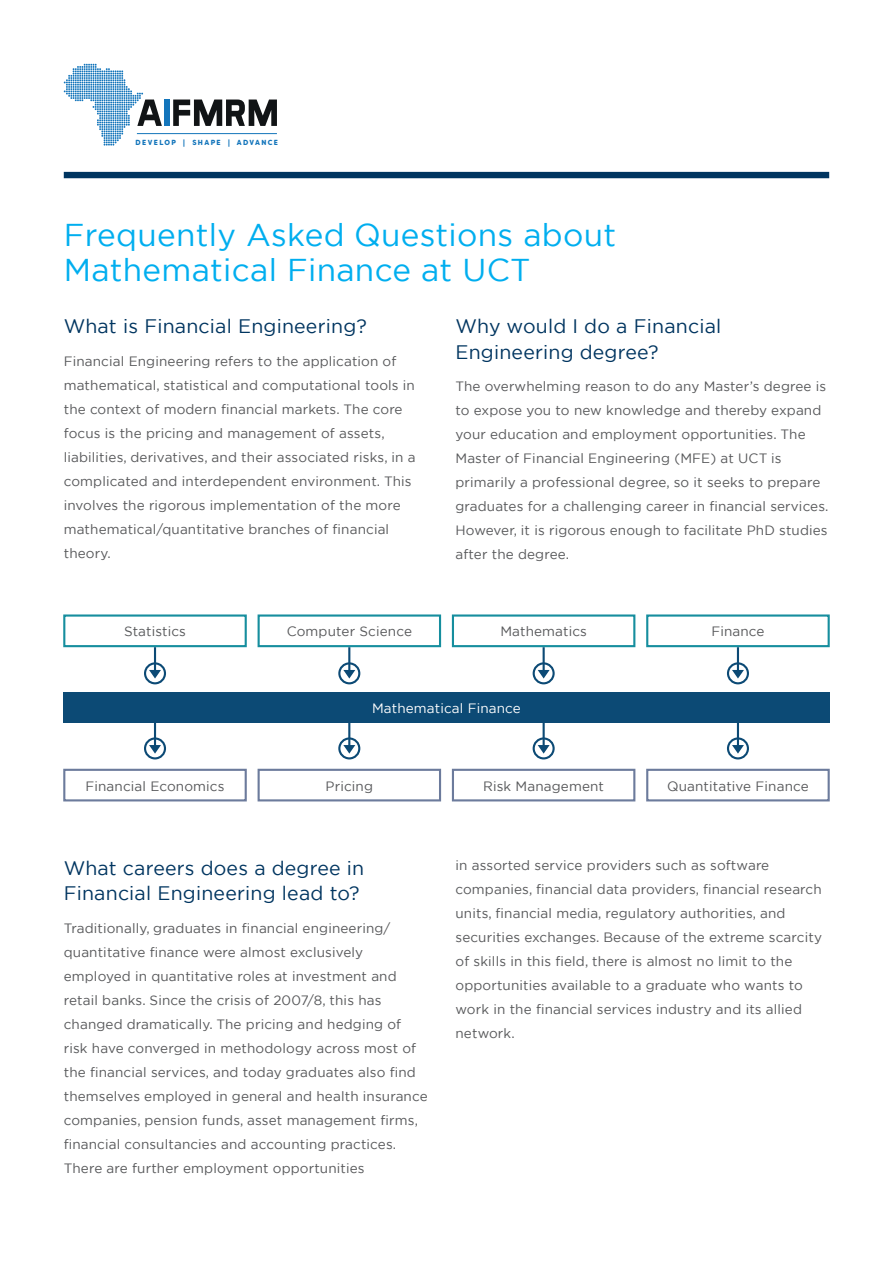
<style>
.page{position:relative;width:893px;height:1263px;background:#fff}
.page>*{position:absolute;margin:0;border:0;box-sizing:border-box;transform-origin:0 0}
.t1{font:31.5px/34.5px "Gotham";letter-spacing:.01em;color:#00aeef}
.t2{font:19.5px/25.5px "Gotham";letter-spacing:.01em;color:#003560}
.t3{font:13.5px/24px "Gotham";letter-spacing:.01em;color:#57585a}
.t4{font:13.5px "Gotham";letter-spacing:.01em;color:#fff}
.t5{font:900 7.35px "Filson Soft";letter-spacing:.2em;color:#1375bb;scale:.93 1}
</style>
<div class="page">
<svg style="left:145px;top:738px;width:20px;height:20px"></svg>
<svg style="left:149px;top:745px;width:12px;height:9px"></svg>
<div style="left:144px;top:737px;width:22px;height:22px;border:2px solid #0c4a75;border-radius:50%"></div>
<svg style="left:339px;top:738px;width:20px;height:20px"></svg>
<svg style="left:343px;top:745px;width:12px;height:9px"></svg>
<div style="left:338px;top:737px;width:22px;height:22px;border:2px solid #0c4a75;border-radius:50%"></div>
<svg style="left:534px;top:738px;width:20px;height:20px"></svg>
<svg style="left:538px;top:745px;width:12px;height:9px"></svg>
<div style="left:533px;top:737px;width:22px;height:22px;border:2px solid #0c4a75;border-radius:50%"></div>
<svg style="left:728px;top:738px;width:20px;height:20px"></svg>
<svg style="left:732px;top:745px;width:12px;height:9px"></svg>
<div style="left:727px;top:737px;width:22px;height:22px;border:2px solid #0c4a75;border-radius:50%"></div>
<hr style="left:154px;top:722px;width:2px;height:26px;background:#0c4a75">
<hr style="left:348px;top:722px;width:2px;height:26px;background:#0c4a75">
<hr style="left:543px;top:722px;width:2px;height:26px;background:#0c4a75">
<hr style="left:737px;top:722px;width:2px;height:26px;background:#0c4a75">
<div style="left:164px;top:100px;width:5px;height:26px;background:#1375bb"></div>
<svg style="left:173px;top:100px;width:104px;height:26px"></svg>
<svg style="left:64px;top:64px;width:98px;height:82px"></svg>
<hr style="left:137px;top:133px;width:140px;height:1px;background:#1375bb">
<div style="left:64px;top:172px;width:765px;height:6px;background:#003560"></div>
<div style="left:63px;top:614px;width:184px;height:33px;border:2px solid #168e9e"></div>
<div style="left:258px;top:614px;width:183px;height:33px;border:2px solid #168e9e"></div>
<div style="left:452px;top:614px;width:183px;height:33px;border:2px solid #168e9e"></div>
<div style="left:646px;top:614px;width:184px;height:33px;border:2px solid #168e9e"></div>
<div style="left:63px;top:769px;width:184px;height:32px;border:2px solid #6c7b9c"></div>
<div style="left:258px;top:769px;width:183px;height:32px;border:2px solid #6c7b9c"></div>
<div style="left:452px;top:769px;width:183px;height:32px;border:2px solid #6c7b9c"></div>
<div style="left:646px;top:769px;width:184px;height:32px;border:2px solid #6c7b9c"></div>
<div style="left:63px;top:692px;width:767px;height:31px;background:#0c4a75"></div>
<svg style="left:145px;top:663px;width:20px;height:20px"></svg>
<svg style="left:149px;top:670px;width:12px;height:8px"></svg>
<div style="left:144px;top:662px;width:22px;height:22px;border:2px solid #0c4a75;border-radius:50%"></div>
<svg style="left:339px;top:663px;width:20px;height:20px"></svg>
<svg style="left:343px;top:670px;width:12px;height:8px"></svg>
<div style="left:338px;top:662px;width:22px;height:22px;border:2px solid #0c4a75;border-radius:50%"></div>
<svg style="left:534px;top:663px;width:20px;height:20px"></svg>
<svg style="left:538px;top:670px;width:12px;height:8px"></svg>
<div style="left:533px;top:662px;width:22px;height:22px;border:2px solid #0c4a75;border-radius:50%"></div>
<svg style="left:728px;top:663px;width:20px;height:20px"></svg>
<svg style="left:732px;top:670px;width:12px;height:8px"></svg>
<div style="left:727px;top:662px;width:22px;height:22px;border:2px solid #0c4a75;border-radius:50%"></div>
<hr style="left:154px;top:647px;width:2px;height:26px;background:#0c4a75">
<hr style="left:348px;top:647px;width:2px;height:26px;background:#0c4a75">
<hr style="left:543px;top:647px;width:2px;height:26px;background:#0c4a75">
<hr style="left:737px;top:647px;width:2px;height:26px;background:#0c4a75">
<p class="t5" style="left:136px;top:138px;width:155px">DEVELOP | SHAPE | ADVANCE</p>
<h1 class="t1" style="left:64px;top:217px;width:554px">Frequently Asked Questions about<br>Mathematical Finance at UCT</h1>
<h2 class="t2" style="left:64px;top:313px;width:305px">What is Financial Engineering?</h2>
<p class="t3" style="left:64px;top:349px;width:353px">Financial Engineering refers to the application of mathematical, statistical and computational tools in the context of modern financial markets. The core focus is the pricing and management of assets, liabilities, derivatives, and their associated risks, in a complicated and interdependent environment. This involves the rigorous implementation of the more mathematical/quantitative branches of financial theory.</p>
<h2 class="t2" style="left:455px;top:313px;width:267px">Why would I do a Financial<br>Engineering degree?</h2>
<p class="t3" style="left:455px;top:374px;width:375px">The overwhelming reason to do any Master’s degree is to expose you to new knowledge and thereby expand your education and employment opportunities. The Master of Financial Engineering (MFE) at UCT is primarily a professional degree, so it seeks to prepare graduates for a challenging career in financial services.<br>However, it is rigorous enough to facilitate PhD studies after the degree.</p>
<p class="t3" style="left:124px;top:619px;width:64px">Statistics</p>
<p class="t3" style="left:287px;top:619px;width:127px">Computer Science</p>
<p class="t3" style="left:500px;top:619px;width:88px">Mathematics</p>
<p class="t3" style="left:711px;top:619px;width:55px">Finance</p>
<p class="t4" style="left:372px;top:700px;width:150px">Mathematical Finance</p>
<p class="t3" style="left:86px;top:773px;width:140px">Financial Economics</p>
<p class="t3" style="left:326px;top:773px;width:49px">Pricing</p>
<p class="t3" style="left:483px;top:773px;width:122px">Risk Management</p>
<p class="t3" style="left:667px;top:773px;width:143px">Quantitative Finance</p>
<h2 class="t2" style="left:64px;top:855px;width:302px">What careers does a degree in<br>Financial Engineering lead to?</h2>
<p class="t3" style="left:64px;top:916px;width:365px">Traditionally, graduates in financial engineering/ quantitative finance were almost exclusively employed in quantitative roles at investment and retail banks. Since the crisis of 2007/8, this has changed dramatically. The pricing and hedging of risk have converged in methodology across most of the financial services, and today graduates also find themselves employed in general and health insurance companies, pension funds, asset management firms, financial consultancies and accounting practices.<br>There are further employment opportunities</p>
<p class="t3" style="left:455px;top:853px;width:368px">in assorted service providers such as software companies, financial data providers, financial research units, financial media, regulatory authorities, and securities exchanges. Because of the extreme scarcity of skills in this field, there is almost no limit to the opportunities available to a graduate who wants to work in the financial services industry and its allied network.</p>
</div>
